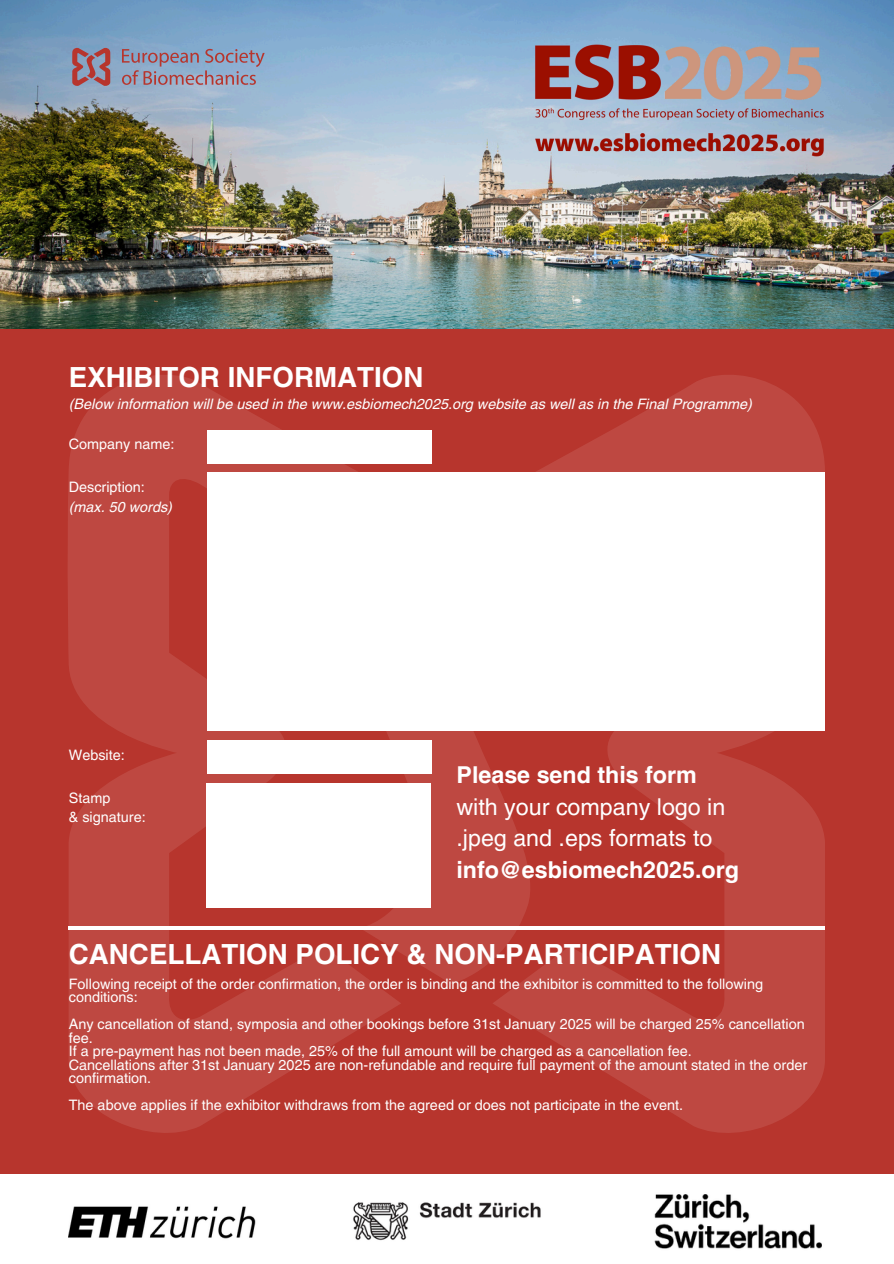
<style>
.page{position:relative;width:894px;height:1264px;background:#fff}
.page>*{position:absolute;margin:0;border:0;box-sizing:border-box;transform-origin:0 0}
.t1{font:700 27.75px "Helvetica LT Pro";color:#fff}
.t2{font:23.25px/31.5px "Helvetica LT Pro";color:#fff}
.t3{font:700 23.25px "Helvetica LT Pro";color:#fff}
.t4{font:14.4px/13.5px "Helvetica LT Pro";color:#fff}
.t5{font:italic 14.4px "Helvetica LT Pro";color:#fff}
</style>
<div class="page">
<div style="left:0;top:0;width:893px;height:1263px;background:#b7352d"></div>
<div style="left:0;top:1174px;width:893px;height:89px;background:#fff"></div>
<img style="left:0;top:0;width:893px;height:328px">
<svg style="left:68px;top:375px;width:333px;height:758px;fill:#be4841"></svg>
<svg style="left:493px;top:375px;width:333px;height:758px;fill:#be4841"></svg>
<svg style="left:352px;top:731px;width:178px;height:252px;fill:#be4841"></svg>
<img style="left:69px;top:1206px;width:187px;height:33px">
<img style="left:654px;top:1194px;width:168px;height:55px">
<img style="left:353px;top:1202px;width:188px;height:39px">
<div style="left:206px;top:429px;width:225px;height:34px;background:#fff"></div>
<div style="left:206px;top:472px;width:618px;height:259px;background:#fff"></div>
<div style="left:206px;top:740px;width:225px;height:34px;background:#fff"></div>
<div style="left:206px;top:783px;width:225px;height:124px;background:#fff"></div>
<hr style="left:69px;top:926px;width:755px;height:3px;background:#fff">
<img style="left:534px;top:44px;width:291px;height:114px">
<svg style="left:72px;top:48px;width:38px;height:38px"></svg>
<svg style="left:122px;top:49px;width:142px;height:36px;background:#9593ab"></svg>
<h1 class="t1" style="left:69px;top:367px;width:356px">EXHIBITOR INFORMATION</h1>
<p class="t5" style="left:69px;top:398px;width:684px">(Below information will be used in the www.esbiomech2025.org website as well as in the Final Programme)</p>
<p class="t4" style="left:69px;top:439px;width:107px">Company name:</p>
<p class="t4" style="left:69px;top:482px;width:78px">Description:</p>
<p class="t5" style="left:69px;top:501px;width:105px">(max. 50 words)</p>
<p class="t4" style="left:69px;top:749px;width:58px">Website:</p>
<p class="t4" style="left:69px;top:789px;width:78px;line-height:19.2px">Stamp<br>&amp; signature:</p>
<h2 class="t3" style="left:456px;top:766px;width:242px">Please send this form</h2>
<h2 class="t2" style="left:456px;top:793px;width:270px">with your company logo in .jpeg and .eps formats to</h2>
<h2 class="t3" style="left:456px;top:861px;width:284px">info@esbiomech2025.org</h2>
<h1 class="t1" style="left:69px;top:943px;width:653px">CANCELLATION POLICY &amp; NON-PARTICIPATION</h1>
<p class="t4" style="left:69px;top:978px;width:695px">Following receipt of the order confirmation, the order is binding and the exhibitor is committed to the following conditions:</p>
<p class="t4" style="left:69px;top:1018px;width:739px">Any cancellation of stand, symposia and other bookings before 31st January 2025 will be charged 25% cancellation fee.<br>If a pre-payment has not been made, 25% of the full amount will be charged as a cancellation fee.<br>Cancellations after 31st January 2025 are non-refundable and require full payment of the amount stated in the order confirmation.</p>
<p class="t4" style="left:69px;top:1099px;width:615px">The above applies if the exhibitor withdraws from the agreed or does not participate in the event.</p>
</div>
